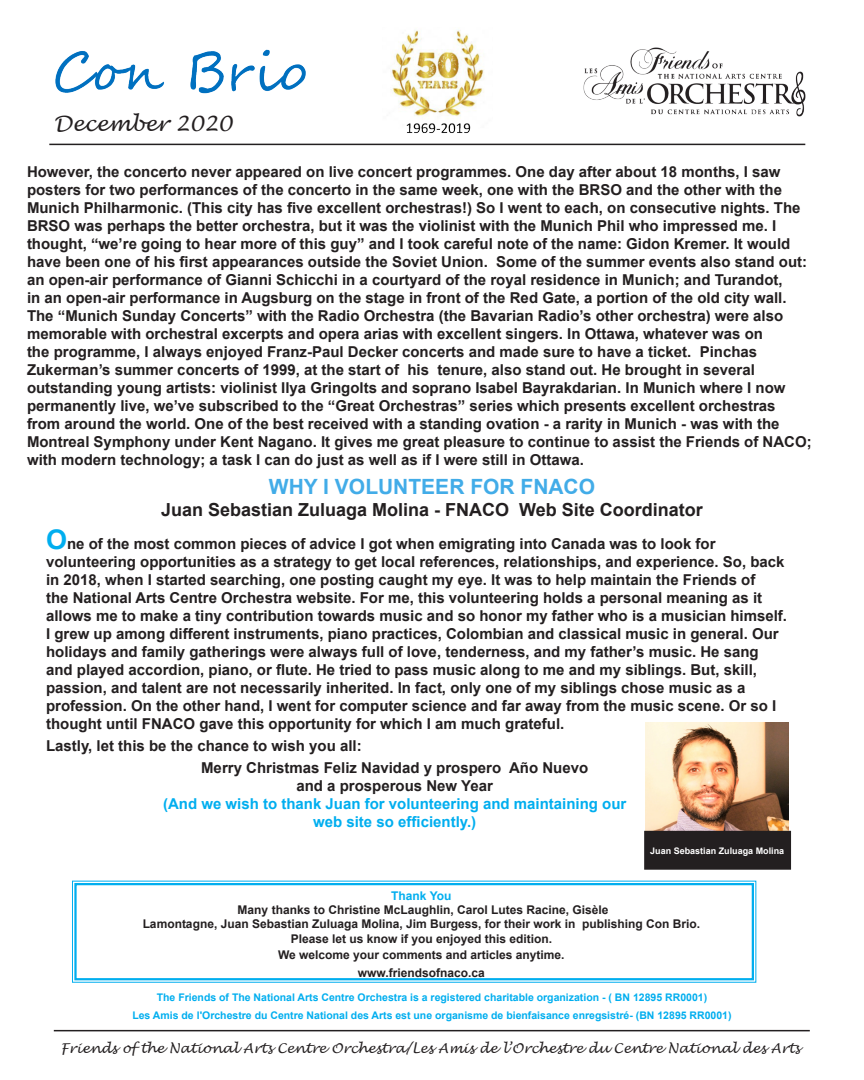
<style>
.page{position:relative;width:864px;height:1080px;background:#fff}
.page>*{position:absolute;margin:0;border:0;box-sizing:border-box;transform-origin:0 0}
.t1{font:700 21px "Arial";color:#42ace8}
.t2{font:italic 21px "Lucida Handwriting";color:#231f20}
.t3{font:700 18px "Arial";color:#231f20}
.t4{font:700 15px/18px "Arial";color:#231f20}
.t5{font:700 15px/18px "Arial";color:#00aeef;text-align:center}
.t6{font:italic 13.5px "Lucida Handwriting";color:#231f20}
.t7{font:700 12px "Arial";color:#231f20}
.t8{font:700 12px "Arial";color:#00aeef}
.t9{font:700 10.5px "Arial";color:#00aeef}
.t10{font:700 9px "Arial";color:#fff}
.s1{font-size:27px;color:#00aeef}
</style>
<div class="page">
<hr style="left:49px;top:144px;width:756px;height:1px;background:#231f20">
<img style="left:55px;top:30px;width:751px;height:103px">
<hr style="left:54px;top:1030px;width:756px;height:1px;background:#231f20">
<img style="left:646px;top:723px;width:143px;height:108px">
<svg style="left:72px;top:880px;width:685px;height:103px"></svg>
<div style="left:74px;top:883px;width:680px;height:97px;border:2px solid #00aeef"></div>
<div style="left:645px;top:831px;width:145px;height:38px;background:#231f20"></div>
<div style="left:644px;top:831px;width:147px;height:39px;border:1px solid #231f20"></div>
<p class="t2" style="left:54px;top:111px;width:180px">December 2020</p>
<p class="t4" style="left:27px;top:163px;width:786px">However, the concerto never appeared on live concert programmes. One day after about 18 months, I saw posters for two performances of the concerto in the same week, one with the BRSO and the other with the Munich Philharmonic. (This city has five excellent orchestras!) So I went to each, on consecutive nights. The BRSO was perhaps the better orchestra, but it was the violinist with the Munich Phil who impressed me. I thought, “we’re going to hear more of this guy” and I took careful note of the name: Gidon Kremer. It would have been one of his first appearances outside the Soviet Union. Some of the summer events also stand out: an open-air performance of Gianni Schicchi in a courtyard of the royal residence in Munich; and Turandot,<br>in an open-air performance in Augsburg on the stage in front of the Red Gate, a portion of the old city wall.<br>The “Munich Sunday Concerts” with the Radio Orchestra (the Bavarian Radio’s other orchestra) were also memorable with orchestral excerpts and opera arias with excellent singers. In Ottawa, whatever was on<br>the programme, I always enjoyed Franz-Paul Decker concerts and made sure to have a ticket. Pinchas Zukerman’s summer concerts of 1999, at the start of his tenure, also stand out. He brought in several outstanding young artists: violinist Ilya Gringolts and soprano Isabel Bayrakdarian. In Munich where I now permanently live, we’ve subscribed to the “Great Orchestras” series which presents excellent orchestras from around the world. One of the best received with a standing ovation - a rarity in Munich - was with the Montreal Symphony under Kent Nagano. It gives me great pleasure to continue to assist the Friends of NACO; with modern technology; a task I can do just as well as if I were still in Ottawa.</p>
<p class="t1" style="left:269px;top:473px;width:328px">WHY I VOLUNTEER FOR FNACO</p>
<p class="t3" style="left:161px;top:497px;width:543px">Juan Sebastian Zuluaga Molina - FNACO Web Site Coordinator</p>
<p class="t4" style="left:46px;top:535px;width:743px"><span class="s1">O</span>ne of the most common pieces of advice I got when emigrating into Canada was to look for volunteering opportunities as a strategy to get local references, relationships, and experience. So, back in 2018, when I started searching, one posting caught my eye. It was to help maintain the Friends of<br>the National Arts Centre Orchestra website. For me, this volunteering holds a personal meaning as it allows me to make a tiny contribution towards music and so honor my father who is a musician himself.<br>I grew up among different instruments, piano practices, Colombian and classical music in general. Our holidays and family gatherings were always full of love, tenderness, and my father’s music. He sang and played accordion, piano, or flute. He tried to pass music along to me and my siblings. But, skill, passion, and talent are not necessarily inherited. In fact, only one of my siblings chose music as a profession. On the other hand, I went for computer science and far away from the music scene. Or so I thought until FNACO gave this opportunity for which I am much grateful.</p>
<p class="t4" style="left:46px;top:737px;width:317px">Lastly, let this be the chance to wish you all:</p>
<p class="t4" style="left:201px;top:759px;width:389px">Merry Christmas Feliz Navidad y prospero Año Nuevo</p>
<p class="t4" style="left:296px;top:777px;width:198px">and a prosperous New Year</p>
<p class="t5" style="left:163px;top:795px;width:465px">(And we wish to thank Juan for volunteering and maintaining our web site so efficiently.)</p>
<p class="t10" style="left:650px;top:845px;width:136px">Juan Sebastian Zuluaga Molina</p>
<p class="t8" style="left:391px;top:887px;width:62px">Thank You</p>
<p class="t7" style="left:238px;top:902px;width:372px">Many thanks to Christine McLaughlin, Carol Lutes Racine, Gisèle</p>
<p class="t7" style="left:143px;top:916px;width:559px">Lamontagne, Juan Sebastian Zuluaga Molina, Jim Burgess, for their work in publishing Con Brio.</p>
<p class="t7" style="left:291px;top:931px;width:263px">Please let us know if you enjoyed this edition.</p>
<p class="t7" style="left:278px;top:947px;width:288px">We welcome your comments and articles anytime.</p>
<p class="t7" style="left:358px;top:965px;width:128px">www.friendsofnaco.ca</p>
<p class="t9" style="left:157px;top:990px;width:552px">The Friends of The National Arts Centre Orchestra is a registered charitable organization - ( BN 12895 RR0001)</p>
<p class="t9" style="left:132px;top:1008px;width:601px">Les Amis de l'Orchestre du Centre National des Arts est une organisme de bienfaisance enregsistré- (BN 12895 RR0001)</p>
<p class="t6" style="left:61px;top:1040px;width:741px">Friends of the National Arts Centre Orchestra/Les Amis de l’Orchestre du Centre National des Arts</p>
</div>
